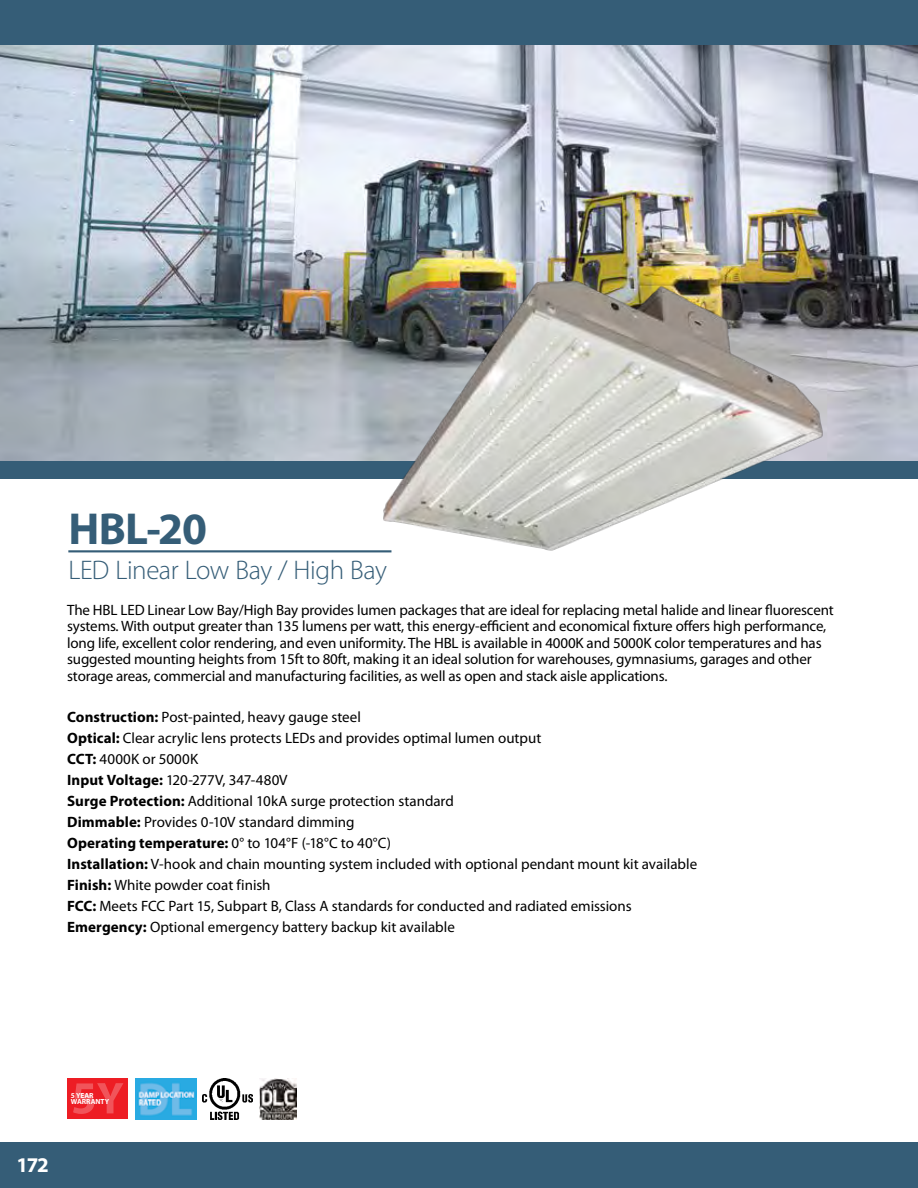
<style>
.page{position:relative;width:918px;height:1188px;background:#fff}
.page>*{position:absolute;margin:0;border:0;box-sizing:border-box;transform-origin:0 0}
.t1{font:700 45px "Myriad Pro";color:#355d77}
.t2{font:300 27px "Myriad Pro";letter-spacing:-.015em;color:#355d77}
.t3{font:700 21px "Myriad Pro";color:#fff}
.t4{font:15px/21px "Myriad Pro";letter-spacing:-.01em;color:#000}
.t5{font:700 7.35px/6.8px "Myriad Pro";color:#fff}
.s1{font-weight:700}
</style>
<div class="page">
<div style="left:0;top:1142px;width:918px;height:46px;background:#355d77"></div>
<div style="left:0;top:0;width:918px;height:45px;background:#355d77"></div>
<hr style="left:68px;top:550px;width:323px;height:2px;background:#355d77">
<div style="left:67px;top:1079px;width:61px;height:40px;background:#ed1d24"></div>
<svg style="left:73px;top:1083px;width:50px;height:31px"></svg>
<img style="left:203px;top:1079px;width:50px;height:40px">
<img style="left:260px;top:1079px;width:36px;height:40px">
<img style="left:135px;top:1079px;width:61px;height:40px">
<img style="left:0;top:45px;width:918px;height:416px">
<div style="left:0;top:461px;width:918px;height:17px;background:#355d77"></div>
<img style="left:380px;top:279px;width:445px;height:273px">
<h1 class="t1" style="left:68px;top:500px;width:140px">HBL-20</h1>
<h2 class="t2" style="left:68px;top:553px;width:320px">LED Linear Low Bay / High Bay</h2>
<p class="t4" style="left:67px;top:601px;width:768px;line-height:16.5px">The HBL LED Linear Low Bay/High Bay provides lumen packages that are ideal for replacing metal halide and linear fluorescent systems. With output greater than 135 lumens per watt, this energy-efficient and economical fixture offers high performance, long life, excellent color rendering, and even uniformity. The HBL is available in 4000K and 5000K color temperatures and has suggested mounting heights from 15ft to 80ft, making it an ideal solution for warehouses, gymnasiums, garages and other storage areas, commercial and manufacturing facilities, as well as open and stack aisle applications.</p>
<p class="t4" style="left:67px;top:706px;width:632px"><span class="s1">Construction:</span> Post-painted, heavy gauge steel<br><span class="s1">Optical:</span> Clear acrylic lens protects LEDs and provides optimal lumen output<br><span class="s1">CCT:</span> 4000K or 5000K<br><span class="s1">Input Voltage:</span> 120-277V, 347-480V<br><span class="s1">Surge Protection:</span> Additional 10kA surge protection standard<br><span class="s1">Dimmable:</span> Provides 0-10V standard dimming<br><span class="s1">Operating temperature:</span> 0° to 104°F (-18°C to 40°C)<br><span class="s1">Installation:</span> V-hook and chain mounting system included with optional pendant mount kit available <span class="s1">Finish:</span> White powder coat finish<br><span class="s1">FCC:</span> Meets FCC Part 15, Subpart B, Class A standards for conducted and radiated emissions <span class="s1">Emergency:</span> Optional emergency battery backup kit available</p>
<h3 class="t3" style="left:16px;top:1151px;width:34px">172</h3>
<p class="t5" style="left:71px;top:1092px;width:40px">5 YEAR<br>WARRANTY</p>
</div>
